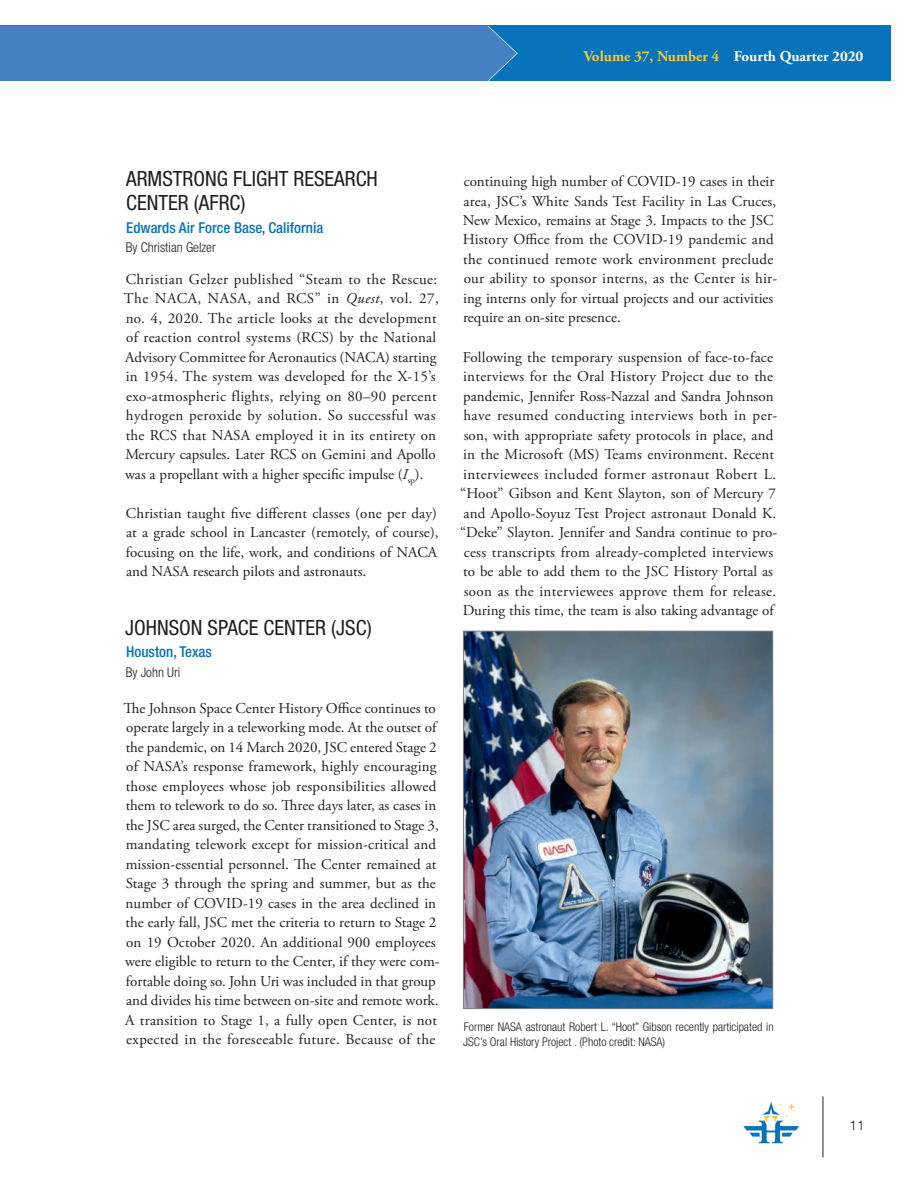
<style>
.page{position:relative;width:918px;height:1188px;background:#fff}
.page>*{position:absolute;margin:0;border:0;box-sizing:border-box;transform-origin:0 0}
.t1{font:condensed 21px/24px "Helvetica Neue LT Std";color:#231f20}
.Body{font:15px/19.5px "Adobe Garamond Pro";letter-spacing:.005em;color:#231f20}
.H3_-_under_Heading{font:500 condensed 15px "Helvetica Neue LT Std";color:#0673ba}
.t2{font:700 15px "Adobe Garamond Pro";color:#fff}
.Credits{font:300 condensed 13.5px "Helvetica Neue LT Std";color:#231f20}
.t3{font:300 13.5px "Helvetica Neue LT Std";color:#231f20}
.t4{font:300 condensed 12px/15px "Helvetica Neue LT Std";color:#231f20}
.s1{color:#fac82f}
.s2{font-style:italic}
</style>
<div class="page">
<div style="left:0;top:26px;width:891px;height:55px;background:#0673ba"></div>
<hr style="left:823px;top:1097px;width:1px;height:60px;background:#231f20">
<div style="left:0;top:26px;width:518px;height:55px;background:#4580c1"></div>
<img style="left:465px;top:633px;width:306px;height:374px">
<div style="left:463px;top:631px;width:310px;height:378px;border:1px solid #7e8083"></div>
<svg style="left:743px;top:1102px;width:56px;height:41px"></svg>
<p class="t2" style="left:584px;top:47px;width:281px"><span class="s1">Volume 37, Number 4</span> Fourth Quarter 2020</p>
<h2 class="t1" style="left:126px;top:166px;width:253px">ARMSTRONG FLIGHT RESEARCH<br>CENTER (AFRC)</h2>
<h3 class="H3_-_under_Heading" style="left:126px;top:218px;width:199px">Edwards Air Force Base, California</h3>
<p class="Credits" style="left:126px;top:239px;width:91px">By Christian Gelzer</p>
<p class="Body" style="left:124px;top:270px;width:316px">Christian Gelzer published “Steam to the Rescue:<br>The NACA, NASA, and RCS” in <span class="s2">Quest</span>, vol. 27, no. 4, 2020. The article looks at the development of reaction control systems (RCS) by the National Advisory Committee for Aeronautics (NACA) starting in 1954. The system was developed for the X-15’s exo-atmospheric flights, relying on 80–90 percent hydrogen peroxide by solution. So successful was the RCS that NASA employed it in its entirety on Mercury capsules. Later RCS on Gemini and Apollo was a propellant with a higher specific impulse (<span class="s2">I</span><sub>sp</sub>).</p>
<p class="Body" style="left:126px;top:504px;width:315px;text-align:justify">Christian taught five different classes (one per day) at a grade school in Lancaster (remotely, of course), focusing on the life, work, and conditions of NACA and NASA research pilots and astronauts.</p>
<h2 class="t1" style="left:125px;top:615px;width:248px">JOHNSON SPACE CENTER (JSC)</h2>
<h3 class="H3_-_under_Heading" style="left:126px;top:643px;width:87px">Houston, Texas</h3>
<p class="Credits" style="left:126px;top:664px;width:56px">By John Uri</p>
<p class="Body" style="left:124px;top:699px;width:318px">The Johnson Space Center History Office continues to operate largely in a teleworking mode. At the outset of the pandemic, on 14 March 2020, JSC entered Stage 2 of NASA’s response framework, highly encouraging those employees whose job responsibilities allowed them to telework to do so. Three days later, as cases in the JSC area surged, the Center transitioned to Stage 3, mandating telework except for mission-critical and mission-essential personnel. The Center remained at Stage 3 through the spring and summer, but as the number of COVID-19 cases in the area declined in the early fall, JSC met the criteria to return to Stage 2 on 19 October 2020. An additional 900 employees were eligible to return to the Center, if they were com&shy;fortable doing so. John Uri was included in that group and divides his time between on-site and remote work.<br>A transition to Stage 1, a fully open Center, is not expected in the foreseeable future. Because of the</p>
<p class="Body" style="left:463px;top:172px;width:316px">continuing high number of COVID-19 cases in their area, JSC’s White Sands Test Facility in Las Cruces, New Mexico, remains at Stage 3. Impacts to the JSC History Office from the COVID-19 pandemic and the continued remote work environment preclude our ability to sponsor interns, as the Center is hir&shy;ing interns only for virtual projects and our activities require an on-site presence.</p>
<p class="Body" style="left:460px;top:348px;width:318px">Following the temporary suspension of face-to-face interviews for the Oral History Project due to the pandemic, Jennifer Ross-Nazzal and Sandra Johnson have resumed conducting interviews both in per&shy;son, with appropriate safety protocols in place, and in the Microsoft (MS) Teams environment. Recent interviewees included former astronaut Robert L. “Hoot” Gibson and Kent Slayton, son of Mercury 7 and Apollo-Soyuz Test Project astronaut Donald K. “Deke” Slayton. Jennifer and Sandra continue to pro&shy;cess transcripts from already-completed interviews to be able to add them to the JSC History Portal as soon as the interviewees approve them for release.<br>During this time, the team is also taking advantage of</p>
<p class="t4" style="left:463px;top:1019px;width:312px">Former NASA astronaut Robert L. “Hoot” Gibson recently participated in<br>JSC’s Oral History Project . (Photo credit: NASA)</p>
<p class="t3" style="left:850px;top:1117px;width:17px">11</p>
</div>
